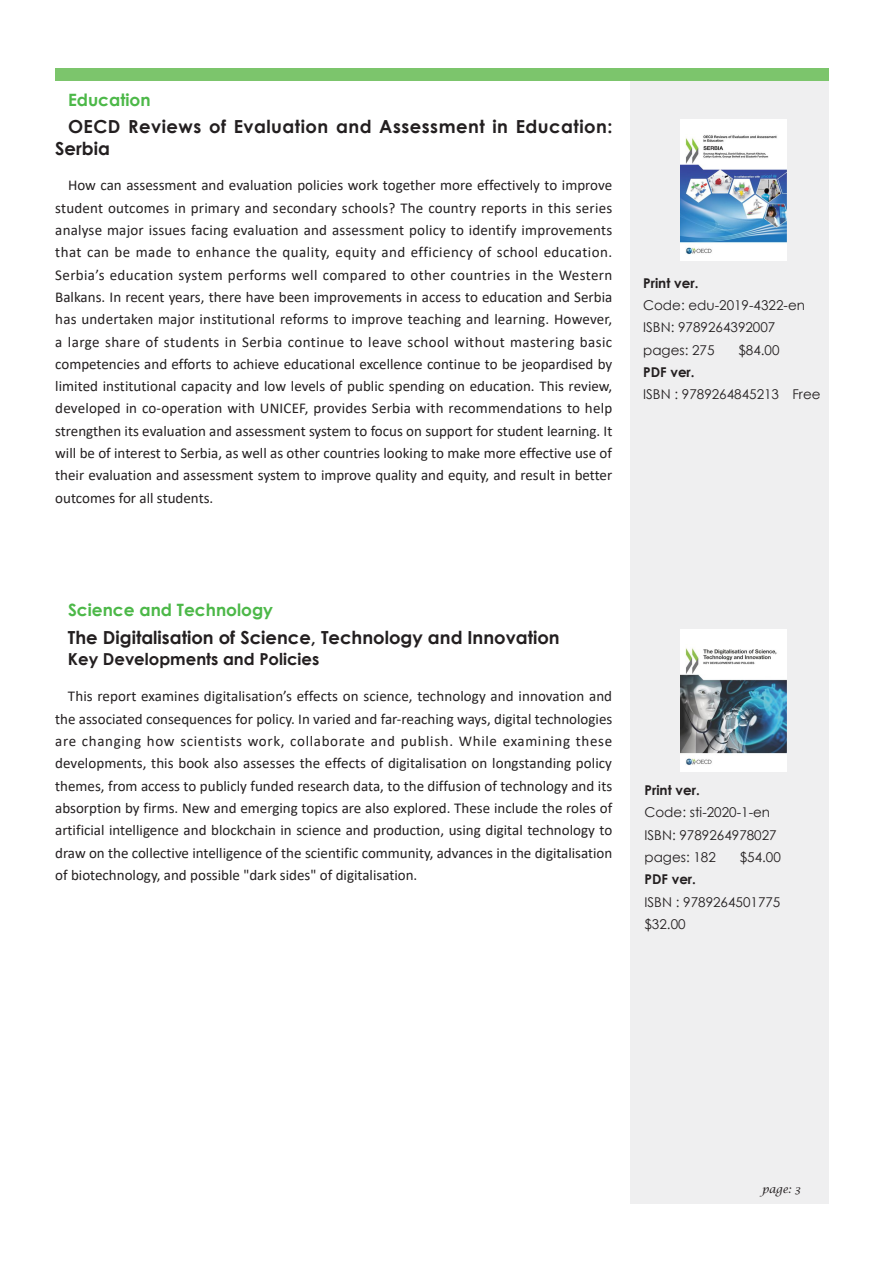
<style>
.page{position:relative;width:893px;height:1263px;background:#fff}
.page>*{position:absolute;margin:0;border:0;box-sizing:border-box;transform-origin:0 0}
.t1{font:700 18px/22.4px "Century Gothic";letter-spacing:.025em;color:#231f20}
.t2{font:700 18px "Century Gothic";color:#231f20}
.t3{font:700 16.95px "Century Gothic";color:#4cb848}
.t4{font:700 16.5px "Century Gothic";color:#231f20}
.t5{font:15px/22.4px "Calibri";color:#231f20;text-align:justify}
.t6{font:13.5px "Century Gothic";color:#231f20}
.t7{font:700 13.5px "Century Gothic";color:#231f20}
.t8{font:italic 10.65px "Lucida Calligraphy";color:#231f20}
</style>
<div class="page">
<div style="left:55px;top:69px;width:774px;height:12px;background:#7cc56c"></div>
<div style="left:630px;top:81px;width:198px;height:1122px;background:#efeff0"></div>
<img style="left:681px;top:630px;width:106px;height:141px">
<img style="left:681px;top:119px;width:106px;height:142px">
<p class="t3" style="left:68px;top:87px;width:84px">Education</p>
<p class="t1" style="left:55px;top:114px;width:559px;text-indent:13px">OECD Reviews of Evaluation and Assessment in Education:<br>Serbia</p>
<p class="t5" style="left:55px;top:174px;width:559px;text-indent:13px">How can assessment and evaluation policies work together more effectively to improve student outcomes in primary and secondary schools? The country reports in this series analyse major issues facing evaluation and assessment policy to identify improvements that can be made to enhance the quality, equity and efficiency of school education.<br>Serbia’s education system performs well compared to other countries in the Western Balkans. In recent years, there have been improvements in access to education and Serbia has undertaken major institutional reforms to improve teaching and learning. However, a large share of students in Serbia continue to leave school without mastering basic competencies and efforts to achieve educational excellence continue to be jeopardised by limited institutional capacity and low levels of public spending on education. This review, developed in co-operation with UNICEF, provides Serbia with recommendations to help strengthen its evaluation and assessment system to focus on support for student learning. It will be of interest to Serbia, as well as other countries looking to make more effective use of their evaluation and assessment system to improve quality and equity, and result in better outcomes for all students.</p>
<p class="t7" style="left:643px;top:272px;width:57px">Print ver.</p>
<p class="t6" style="left:643px;top:296px;width:163px">Code: edu-2019-4322-en</p>
<p class="t6" style="left:643px;top:318px;width:134px">ISBN: 9789264392007</p>
<p class="t6" style="left:643px;top:340px;width:73px">pages: 275</p>
<p class="t6" style="left:738px;top:340px;width:43px">$84.00</p>
<p class="t7" style="left:643px;top:362px;width:53px">PDF ver.</p>
<p class="t6" style="left:643px;top:385px;width:179px">ISBN : 9789264845213 Free</p>
<p class="t3" style="left:68px;top:597px;width:207px">Science and Technology</p>
<p class="t2" style="left:68px;top:623px;width:493px">The Digitalisation of Science, Technology and Innovation</p>
<p class="t4" style="left:68px;top:647px;width:253px">Key Developments and Policies</p>
<p class="t5" style="left:55px;top:685px;width:559px;text-indent:13px">This report examines digitalisation’s effects on science, technology and innovation and the associated consequences for policy. In varied and far-reaching ways, digital technologies are changing how scientists work, collaborate and publish. While examining these developments, this book also assesses the effects of digitalisation on longstanding policy themes, from access to publicly funded research data, to the diffusion of technology and its absorption by firms. New and emerging topics are also explored. These include the roles of artificial intelligence and blockchain in science and production, using digital technology to draw on the collective intelligence of the scientific community, advances in the digitalisation of biotechnology, and possible "dark sides" of digitalisation.</p>
<p class="t7" style="left:644px;top:780px;width:57px">Print ver.</p>
<p class="t6" style="left:644px;top:803px;width:127px">Code: sti-2020-1-en</p>
<p class="t6" style="left:644px;top:825px;width:134px">ISBN: 9789264978027</p>
<p class="t6" style="left:644px;top:848px;width:73px">pages: 182</p>
<p class="t6" style="left:740px;top:848px;width:43px">$54.00</p>
<p class="t7" style="left:644px;top:869px;width:53px">PDF ver.</p>
<p class="t6" style="left:644px;top:892px;width:137px">ISBN : 9789264501775</p>
<p class="t6" style="left:644px;top:915px;width:43px">$32.00</p>
<p class="t8" style="left:758px;top:1179px;width:40px">page: 3</p>
<p class="t8" style="left:762px;top:1183px;width:40px">page: 3</p>
</div>
